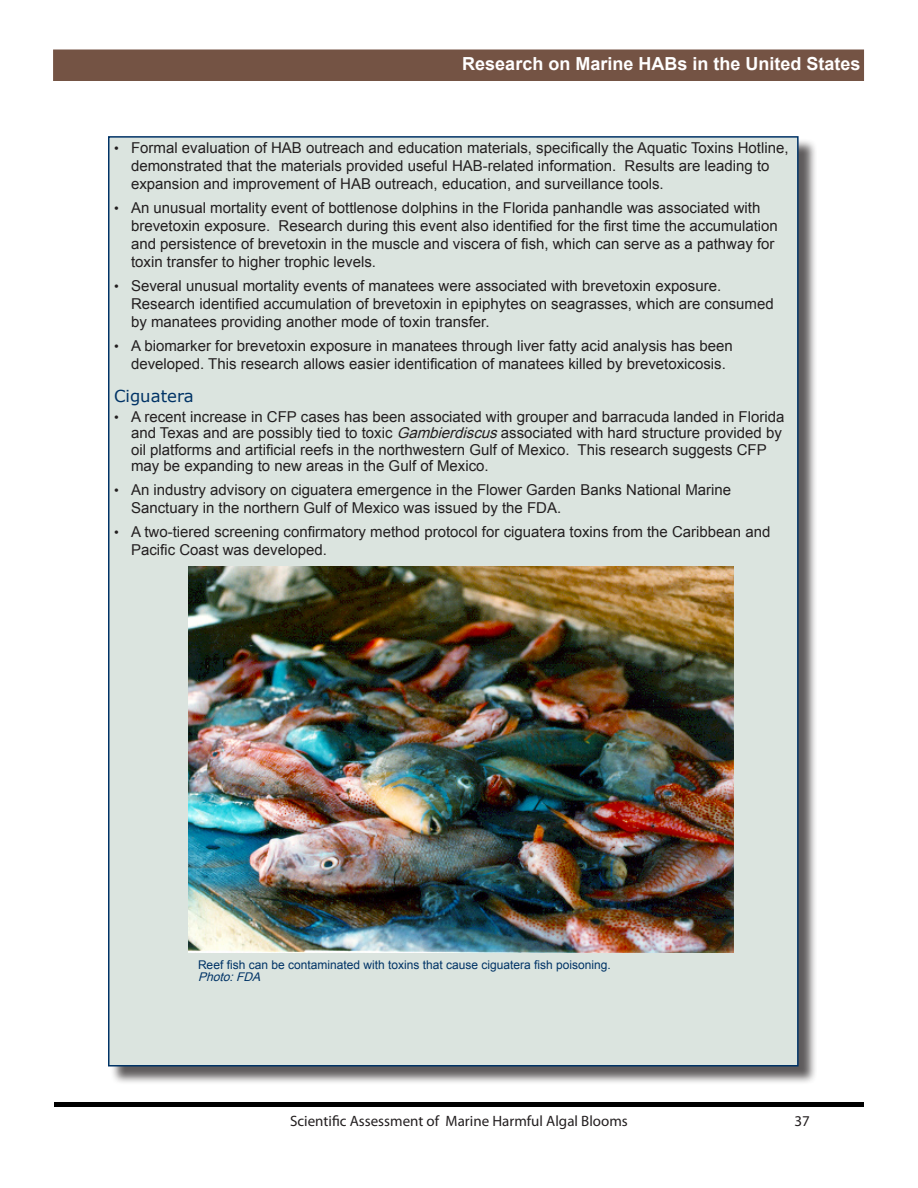
<style>
.page{position:relative;width:918px;height:1188px;background:#fff}
.page>*{position:absolute;margin:0;border:0;box-sizing:border-box;transform-origin:0 0}
.t1{font:700 18px "Arial";color:#fff}
.table_figure_title{font:16.5px "MS Reference Sans Serif";color:#036}
.box_Bullet_Item{font:15px/18px "Arial";color:#231f20}
.t2{font:15px "Myriad Pro";color:#231f20}
.photo_caption{font:12px/12px "Arial";color:#036}
.s1{font-size:13.5px}
.s2{font-style:italic}
</style>
<div class="page">
<div style="left:54px;top:1102px;width:810px;height:5px;background:#000"></div>
<div style="left:53px;top:50px;width:811px;height:31px;background:#745344"></div>
<div style="left:110px;top:138px;width:737px;height:953px;background:#292526;opacity:.75"></div>
<div style="left:109px;top:137px;width:689px;height:929px;background:#dbe4df"></div>
<img style="left:188px;top:566px;width:546px;height:386px">
<p class="t1" style="left:462px;top:52px;width:400px">Research on Marine HABs in the United States</p>
<p class="box_Bullet_Item" style="left:131px;top:139px;width:659px;text-indent:-17px"><span class="s1">•</span> Formal evaluation of HAB outreach and education materials, specifically the Aquatic Toxins Hotline, demonstrated that the materials provided useful HAB-related information. Results are leading to expansion and improvement of HAB outreach, education, and surveillance tools.</p>
<p class="box_Bullet_Item" style="left:131px;top:199px;width:648px;text-indent:-17px"><span class="s1">•</span> An unusual mortality event of bottlenose dolphins in the Florida panhandle was associated with brevetoxin exposure. Research during this event also identified for the first time the accumulation and persistence of brevetoxin in the muscle and viscera of fish, which can serve as a pathway for toxin transfer to higher trophic levels.</p>
<p class="box_Bullet_Item" style="left:131px;top:277px;width:644px;text-indent:-17px"><span class="s1">•</span> Several unusual mortality events of manatees were associated with brevetoxin exposure.<br>Research identified accumulation of brevetoxin in epiphytes on seagrasses, which are consumed by manatees providing another mode of toxin transfer.</p>
<p class="box_Bullet_Item" style="left:131px;top:337px;width:603px;text-indent:-17px"><span class="s1">•</span> A biomarker for brevetoxin exposure in manatees through liver fatty acid analysis has been developed. This research allows easier identification of manatees killed by brevetoxicosis.</p>
<p class="table_figure_title" style="left:114px;top:385px;width:81px">Ciguatera</p>
<p class="box_Bullet_Item" style="left:131px;top:408px;width:655px;line-height:16.5px;text-indent:-17px"><span class="s1">•</span> A recent increase in CFP cases has been associated with grouper and barracuda landed in Florida and Texas and are possibly tied to toxic <span class="s2">Gambierdiscus</span>associated with hard structure provided by oil platforms and artificial reefs in the northwestern Gulf of Mexico. This research suggests CFP may be expanding to new areas in the Gulf of Mexico.</p>
<p class="box_Bullet_Item" style="left:131px;top:481px;width:602px;text-indent:-17px"><span class="s1">•</span> An industry advisory on ciguatera emergence in the Flower Garden Banks National Marine<br>Sanctuary in the northern Gulf of Mexico was issued by the FDA.</p>
<p class="box_Bullet_Item" style="left:131px;top:523px;width:641px;text-indent:-17px"><span class="s1">•</span> A two-tiered screening confirmatory method protocol for ciguatera toxins from the Caribbean and<br>Pacific Coast was developed.</p>
<p class="photo_caption" style="left:198px;top:959px;width:414px">Reef fish can be contaminated with toxins that cause ciguatera fish poisoning.<br><span class="s2">Photo:FDA</span></p>
<p class="t2" style="left:290px;top:1112px;width:339px">Scientific Assessment of Marine Harmful Algal Blooms</p>
<p class="t2" style="left:795px;top:1112px;width:17px">37</p>
</div>
